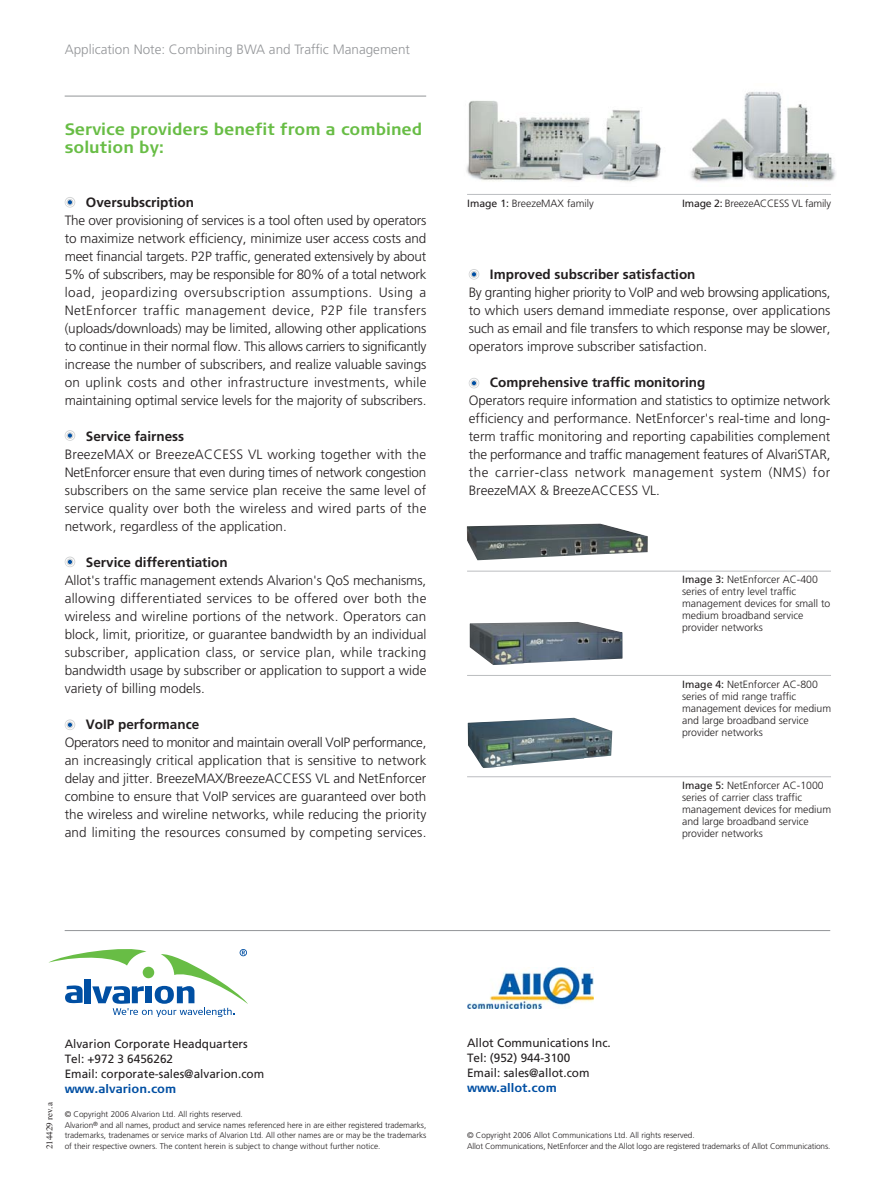
<style>
.page{position:relative;width:893px;height:1191px;background:#fff}
.page>*{position:absolute;margin:0;border:0;box-sizing:border-box;transform-origin:0 0}
.t1{font:700 16.5px/18px "Signa Column";color:#68bd45}
.t2{font:300 13.5px/18px "Frutiger";color:#231f20;text-align:justify}
.t3{font:700 13.5px "Frutiger";color:#231f20}
.t4{font:300 13.5px "Frutiger";color:#939598}
.t5{font:12px/15px "Frutiger";color:#231f20}
.t6{font:700 12px "Signa Column";color:#004fa3}
.t7{font:300 10.5px/12px "Frutiger";color:#231f20}
.t8{font:9px "Times";color:#231f20}
.t9{font:300 8.25px/10.5px "Frutiger";color:#231f20}
.s1{font-weight:400}
</style>
<div class="page">
<svg style="left:48px;top:949px;width:200px;height:67px"></svg>
<hr style="left:467px;top:570px;width:364px;height:1px;background:#bbbdc0">
<hr style="left:467px;top:675px;width:364px;height:1px;background:#bbbdc0">
<hr style="left:467px;top:776px;width:364px;height:1px;background:#bbbdc0">
<hr style="left:65px;top:96px;width:361px;height:1px;background:#939598">
<hr style="left:467px;top:194px;width:364px;height:1px;background:#bbbdc0">
<img style="left:690px;top:91px;width:146px;height:91px">
<img style="left:467px;top:523px;width:181px;height:37px">
<img style="left:470px;top:622px;width:152px;height:43px">
<img style="left:468px;top:717px;width:144px;height:51px">
<img style="left:467px;top:967px;width:126px;height:41px">
<img style="left:466px;top:100px;width:195px;height:82px">
<svg style="left:65px;top:197px;width:10px;height:10px"></svg>
<svg style="left:68px;top:200px;width:4px;height:4px"></svg>
<div style="left:66px;top:198px;width:8px;height:9px;border:1px solid #fff;border-radius:50%"></div>
<svg style="left:65px;top:430px;width:10px;height:11px"></svg>
<svg style="left:68px;top:433px;width:4px;height:4px"></svg>
<div style="left:66px;top:431px;width:8px;height:9px;border:1px solid #fff;border-radius:50%"></div>
<svg style="left:65px;top:556px;width:10px;height:11px"></svg>
<svg style="left:68px;top:560px;width:4px;height:4px"></svg>
<div style="left:66px;top:557px;width:8px;height:9px;border:1px solid #fff;border-radius:50%"></div>
<svg style="left:65px;top:719px;width:10px;height:11px"></svg>
<svg style="left:68px;top:722px;width:4px;height:5px"></svg>
<div style="left:66px;top:720px;width:8px;height:9px;border:1px solid #fff;border-radius:50%"></div>
<svg style="left:469px;top:269px;width:10px;height:10px"></svg>
<svg style="left:472px;top:272px;width:4px;height:4px"></svg>
<div style="left:470px;top:270px;width:8px;height:9px;border:1px solid #fff;border-radius:50%"></div>
<svg style="left:469px;top:378px;width:10px;height:10px"></svg>
<svg style="left:472px;top:381px;width:4px;height:4px"></svg>
<div style="left:470px;top:379px;width:8px;height:8px;border:1px solid #fff;border-radius:50%"></div>
<hr style="left:65px;top:930px;width:765px;height:1px;background:#939598">
<p class="t4" style="left:65px;top:44px;width:347px">Application Note: Combining BWA and Traffic Management</p>
<p class="t1" style="left:65px;top:122px;width:359px">Service providers benefit from a combined solution by:</p>
<p class="t3" style="left:86px;top:196px;width:109px">Oversubscription</p>
<p class="t2" style="left:65px;top:212px;width:363px">The over provisioning of services is a tool often used by operators to maximize network efficiency, minimize user access costs and meet financial targets. P2P traffic, generated extensively by about 5% of subscribers, may be responsible for 80% of a total network load, jeopardizing oversubscription assumptions. Using a NetEnforcer traffic management device, P2P file transfers (uploads/downloads) may be limited, allowing other applications to continue in their normal flow. This allows carriers to significantly increase the number of subscribers, and realize valuable savings on uplink costs and other infrastructure investments, while maintaining optimal service levels for the majority of subscribers.</p>
<p class="t3" style="left:86px;top:430px;width:100px">Service fairness</p>
<p class="t2" style="left:65px;top:446px;width:363px">BreezeMAX or BreezeACCESS VL working together with the NetEnforcer ensure that even during times of network congestion subscribers on the same service plan receive the same level of service quality over both the wireless and wired parts of the network, regardless of the application.</p>
<p class="t3" style="left:86px;top:556px;width:143px">Service differentiation</p>
<p class="t2" style="left:65px;top:572px;width:363px">Allot's traffic management extends Alvarion's QoS mechanisms, allowing differentiated services to be offered over both the wireless and wireline portions of the network. Operators can block, limit, prioritize, or guarantee bandwidth by an individual subscriber, application class, or service plan, while tracking bandwidth usage by subscriber or application to support a wide variety of billing models.</p>
<p class="t3" style="left:86px;top:718px;width:115px">VoIP performance</p>
<p class="t2" style="left:65px;top:734px;width:363px">Operators need to monitor and maintain overall VoIP performance, an increasingly critical application that is sensitive to network delay and jitter. BreezeMAX/BreezeACCESS VL and NetEnforcer combine to ensure that VoIP services are guaranteed over both the wireless and wireline networks, while reducing the priority and limiting the resources consumed by competing services.</p>
<p class="t7" style="left:467px;top:198px;width:128px"><span class="s1">Image 1:</span> BreezeMAX family</p>
<p class="t7" style="left:682px;top:198px;width:150px"><span class="s1">Image 2:</span> BreezeACCESS VL family</p>
<p class="t3" style="left:490px;top:269px;width:207px">Improved subscriber satisfaction</p>
<p class="t2" style="left:469px;top:285px;width:363px">By granting higher priority to VoIP and web browsing applications, to which users demand immediate response, over applications such as email and file transfers to which response may be slower, operators improve subscriber satisfaction.</p>
<p class="t3" style="left:490px;top:377px;width:217px">Comprehensive traffic monitoring</p>
<p class="t2" style="left:469px;top:393px;width:363px">Operators require information and statistics to optimize network efficiency and performance. NetEnforcer's real-time and long&shy;term traffic monitoring and reporting capabilities complement the performance and traffic management features of AlvariSTAR, the carrier-class network management system (NMS) for BreezeMAX &amp; BreezeACCESS VL.</p>
<p class="t7" style="left:682px;top:574px;width:150px"><span class="s1">Image 3:</span> NetEnforcer AC-400 series of entry level traffic management devices for small to medium broadband service provider networks</p>
<p class="t7" style="left:682px;top:679px;width:150px"><span class="s1">Image 4:</span> NetEnforcer AC-800 series of mid range traffic management devices for medium and large broadband service provider networks</p>
<p class="t7" style="left:682px;top:780px;width:150px"><span class="s1">Image 5:</span> NetEnforcer AC-1000 series of carrier class traffic management devices for medium and large broadband service provider networks</p>
<p class="t8" style="left:46px;top:1149px;width:48px;rotate:-90deg">214429 rev.a</p>
<p class="t5" style="left:65px;top:1036px;width:201px">Alvarion Corporate Headquarters<br>Tel: +972 3 6456262<br>Email: corporate-sales@alvarion.com</p>
<p class="t6" style="left:65px;top:1083px;width:113px">www.alvarion.com</p>
<p class="t9" style="left:65px;top:1109px;width:363px">© Copyright 2006 Alvarion Ltd. All rights reserved.<br>Alvarion<sup>®</sup> and all names, product and service names referenced here in are either registered trademarks, trademarks, tradenames or service marks of Alvarion Ltd. All other names are or may be the trademarks of their respective owners. The content herein is subject to change without further notice.</p>
<p class="t5" style="left:467px;top:1035px;width:145px">Allot Communications Inc.<br>Tel: (952) 944-3100<br>Email: sales@allot.com</p>
<p class="t6" style="left:467px;top:1082px;width:91px">www.allot.com</p>
<p class="t9" style="left:467px;top:1130px;width:365px">© Copyright 2006 Allot Communications Ltd. All rights reserved.<br>Allot Communications, NetEnforcer and the Allot logo are registered trademarks of Allot Communications.</p>
</div>
